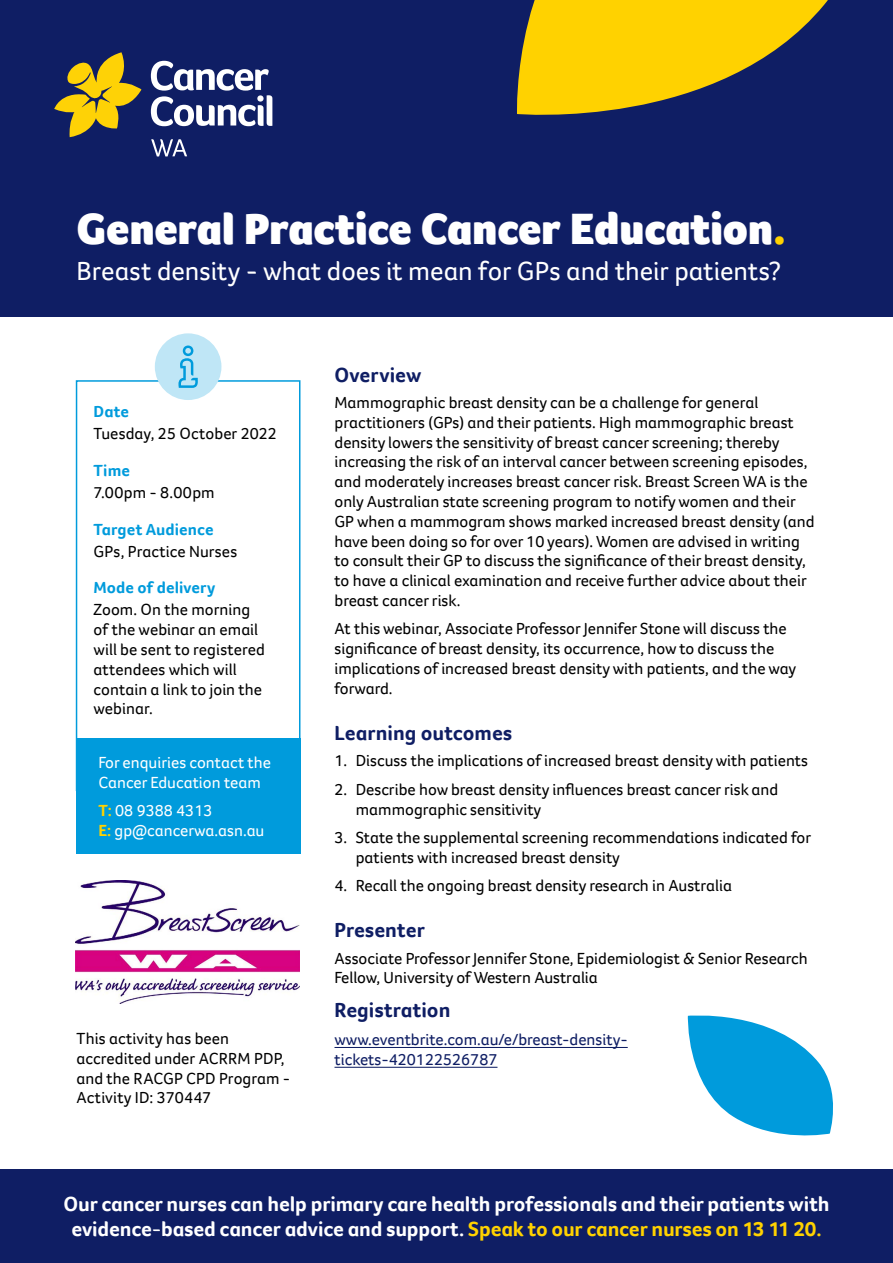
<style>
.page{position:relative;width:893px;height:1263px;background:#fff}
.page>*{position:absolute;margin:0;border:0;box-sizing:border-box;transform-origin:0 0}
.t1{font:900 45px "Foco CC";color:#fff}
.t2{font:27px "Foco CC";color:#fff}
.t3{font:700 21px/25.2px "Foco CC";letter-spacing:-.005em;color:#fff;text-align:center}
.t4{font:700 21px "Foco CC";letter-spacing:.005em;color:#0f1e64}
.t5{font:16.5px/19.8px "Foco CC";color:#000}
.t6{font:16.5px/19.8px "Foco CC";color:#fff}
.t7{font:16.5px/19.8px "Foco CC";color:#0f1e64}
.t8{font:700 16.5px "Foco CC";letter-spacing:.005em;color:#009bdc}
.t9{font:16.5px "Foco CC";letter-spacing:.02em;color:#000}
.s1{color:#ffd200}
.s2{font-weight:700;color:#ffd200}
</style>
<div class="page">
<img style="left:76px;top:880px;width:223px;height:124px">
<div style="left:0;top:0;width:893px;height:317px;background:#0f1e64"></div>
<svg style="left:54px;top:52px;width:87px;height:85px"></svg>
<svg style="left:151px;top:139px;width:36px;height:17px"></svg>
<svg style="left:151px;top:61px;width:121px;height:65px"></svg>
<svg style="left:517px;top:0;width:311px;height:115px;fill:#ffd200"></svg>
<div style="left:76px;top:380px;width:224px;height:411px;border:2px solid #009bdc"></div>
<div style="left:155px;top:333px;width:66px;height:67px;background:#bfe6f6;border-radius:50%"></div>
<svg style="left:178px;top:345px;width:20px;height:43px"></svg>
<hr style="left:334px;top:1047px;width:294px;height:1px;background:#0f1e64">
<hr style="left:334px;top:1067px;width:163px;height:1px;background:#0f1e64">
<div style="left:76px;top:738px;width:224px;height:115px;background:#009bdc"></div>
<div style="left:0;top:1169px;width:893px;height:94px;background:#0f1e64"></div>
<svg style="left:687px;top:1015px;width:146px;height:121px"></svg>
<h1 class="t1" style="left:77px;top:199px;width:711px">General Practice Cancer Education<span class="s1">.</span></h1>
<h2 class="t2" style="left:77px;top:253px;width:706px">Breast density - what does it mean for GPs and their patients?</h2>
<p class="t8" style="left:94px;top:401px;width:37px">Date</p>
<p class="t5" style="left:94px;top:423px;width:185px">Tuesday, 25 October 2022</p>
<p class="t8" style="left:94px;top:459px;width:38px">Time</p>
<p class="t9" style="left:94px;top:481px;width:123px">7.00pm - 8.00pm</p>
<p class="t8" style="left:94px;top:518px;width:122px">Target Audience</p>
<p class="t5" style="left:94px;top:541px;width:145px">GPs, Practice Nurses</p>
<p class="t8" style="left:94px;top:577px;width:123px">Mode of delivery</p>
<p class="t5" style="left:94px;top:600px;width:173px">Zoom. On the morning of the webinar an email will be sent to registered attendees which will contain a link to join the webinar.</p>
<p class="t6" style="left:98px;top:752px;width:174px">For enquiries contact the<br>Cancer Education team</p>
<p class="t6" style="left:98px;top:800px;width:167px"><span class="s2">T:</span> 08 9388 4313<br><span class="s2">E:</span> gp@cancerwa.asn.au</p>
<p class="t5" style="left:77px;top:1028px;width:215px">This activity has been accredited under ACRRM PDP, and the RACGP CPD Program -<br>Activity ID: 370447</p>
<p class="t4" style="left:334px;top:361px;width:88px">Overview</p>
<p class="t5" style="left:334px;top:392px;width:482px">Mammographic breast density can be a challenge for general practitioners (GPs) and their patients. High mammographic breast density lowers the sensitivity of breast cancer screening; thereby increasing the risk of an interval cancer between screening episodes, and moderately increases breast cancer risk. Breast Screen WA is the only Australian state screening program to notify women and their GP when a mammogram shows marked increased breast density (and have been doing so for over 10 years). Women are advised in writing to consult their GP to discuss the significance of their breast density, to have a clinical examination and receive further advice about their breast cancer risk.</p>
<p class="t5" style="left:334px;top:619px;width:463px">At this webinar, Associate Professor Jennifer Stone will discuss the significance of breast density, its occurrence, how to discuss the implications of increased breast density with patients, and the way forward.</p>
<p class="t4" style="left:334px;top:719px;width:179px">Learning outcomes</p>
<p class="t5" style="left:334px;top:751px;width:475px">1. Discuss the implications of increased breast density with patients</p>
<p class="t5" style="left:356px;top:779px;width:424px;text-indent:-21px">2. Describe how breast density influences breast cancer risk and mammographic sensitivity</p>
<p class="t5" style="left:356px;top:827px;width:457px;text-indent:-21px">3. State the supplemental screening recommendations indicated for patients with increased breast density</p>
<p class="t5" style="left:334px;top:875px;width:399px">4. Recall the ongoing breast density research in Australia</p>
<p class="t4" style="left:334px;top:916px;width:92px">Presenter</p>
<p class="t5" style="left:334px;top:948px;width:475px">Associate Professor Jennifer Stone, Epidemiologist &amp; Senior Research<br>Fellow, University of Western Australia</p>
<p class="t4" style="left:334px;top:996px;width:117px">Registration</p>
<p class="t7" style="left:334px;top:1030px;width:295px">www.eventbrite.com.au/e/breast-density&shy;tickets-420122526787</p>
<p class="t3" style="left:63px;top:1191px;width:768px">Our cancer nurses can help primary care health professionals and their patients with evidence-based cancer advice and support. <span class="s1">Speak to our cancer nurses on 13 11 20.</span></p>
</div>
